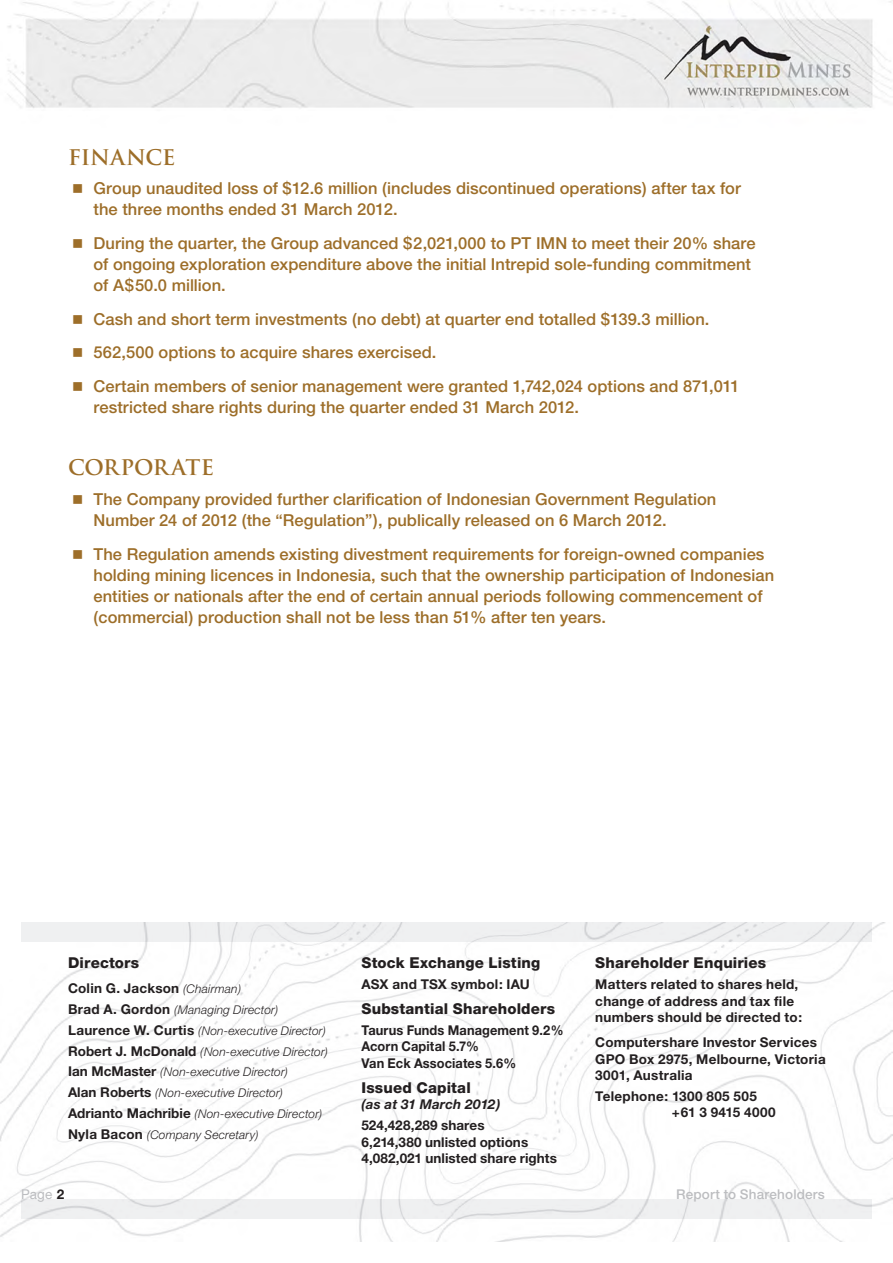
<style>
.page{position:relative;width:893px;height:1263px;background:#fff}
.page>*{position:absolute;margin:0;border:0;box-sizing:border-box;transform-origin:0 0}
.t1{font:700 21px "Trajan Pro";letter-spacing:-.005em;color:#9d6e29}
.t2{font:500 16.5px/21px "Helvetica Neue";letter-spacing:.005em;color:#9d6e29}
.t3{font:800 15px "Helvetica Neue";letter-spacing:.01em;color:#231f20}
.t4{font:700 13.5px/16.5px "Helvetica Neue";letter-spacing:.015em;color:#231f20}
.t5{font:700 13.5px/16.5px "Helvetica Neue";letter-spacing:.015em;color:#231f20;scale:.95 1}
.t6{font:500 13.5px "Helvetica Neue";letter-spacing:.01em;color:#bcbdc0}
.t7{font:italic 700 13.5px "Helvetica Neue";letter-spacing:.005em;color:#231f20}
.t8{font:13.5px "Helvetica Neue";color:#bcbdc0}
.t9{font:italic 300 12px/20.7px "Helvetica Neue";letter-spacing:.015em;color:#231f20}
.s1{font-weight:300;font-style:italic;font-size:12px}
.s2{font-weight:700;font-style:normal;font-size:13.5px}
.s3{font-weight:700;color:#231f20}
</style>
<div class="page">
<img style="left:7px;top:0;width:886px;height:108px">
<img style="left:0;top:923px;width:893px;height:319px">
<p class="t1" style="left:68px;top:144px;width:109px">FINANCE</p>
<p class="t2" style="left:94px;top:178px;width:649px">Group unaudited loss of $12.6 million (includes discontinued operations) after tax for the three months ended 31 March 2012.</p>
<p class="t2" style="left:94px;top:232px;width:664px">During the quarter, the Group advanced $2,021,000 to PT IMN to meet their 20% share of ongoing exploration expenditure above the initial Intrepid sole-funding commitment of A$50.0 million.</p>
<p class="t2" style="left:94px;top:302px;width:648px;line-height:33.8px">Cash and short term investments (no debt) at quarter end totalled $139.3 million.<br>562,500 options to acquire shares exercised.<br>Certain members of senior management were granted 1,742,024 options and 871,011</p>
<p class="t2" style="left:94px;top:397px;width:487px">restricted share rights during the quarter ended 31 March 2012.</p>
<p class="t1" style="left:68px;top:455px;width:148px">CORPORATE</p>
<p class="t2" style="left:94px;top:488px;width:624px">The Company provided further clarification of Indonesian Government Regulation<br>Number 24 of 2012 (the “Regulation”), publically released on 6 March 2012.</p>
<p class="t2" style="left:94px;top:543px;width:682px">The Regulation amends existing divestment requirements for foreign-owned companies holding mining licences in Indonesia, such that the ownership participation of Indonesian entities or nationals after the end of certain annual periods following commencement of (commercial) production shall not be less than 51% after ten years.</p>
<p class="t3" style="left:68px;top:954px;width:73px">Directors</p>
<p class="t4" style="left:68px;top:980px;width:175px">Colin G. Jackson <span class="s1">(Chairman)</span></p>
<p class="t9" style="left:68px;top:999px;width:261px"><span class="s2">Brad A. Gordon</span> (Managing Director)<br><span class="s2">Laurence W. Curtis</span> (Non-executive Director)<br><span class="s2">Robert J. McDonald</span> (Non-executive Director)<br><span class="s2">Ian McMaster</span> (Non-executive Director)<br><span class="s2">Alan Roberts</span> (Non-executive Director)<br><span class="s2">Adrianto Machribie</span> (Non-executive Director)<br><span class="s2">Nyla Bacon</span> (Company Secretary)</p>
<p class="t3" style="left:361px;top:954px;width:180px">Stock Exchange Listing</p>
<p class="t4" style="left:361px;top:976px;width:170px">ASX and TSX symbol: IAU</p>
<p class="t3" style="left:361px;top:1000px;width:195px">Substantial Shareholders</p>
<p class="t5" style="left:361px;top:1021px;width:214px">Taurus Funds Management 9.2%<br>Acorn Capital 5.7%<br>Van Eck Associates 5.6%</p>
<p class="t3" style="left:361px;top:1078px;width:111px">Issued Capital</p>
<p class="t7" style="left:361px;top:1096px;width:140px">(as at 31 March 2012)</p>
<p class="t4" style="left:361px;top:1117px;width:197px">524,428,289 shares<br>6,214,380 unlisted options<br>4,082,021 unlisted share rights</p>
<p class="t3" style="left:595px;top:954px;width:172px">Shareholder Enquiries</p>
<p class="t4" style="left:595px;top:976px;width:208px">Matters related to shares held, change of address and tax file numbers should be directed to:</p>
<p class="t4" style="left:595px;top:1034px;width:232px">Computershare Investor Services<br>GPO Box 2975, Melbourne, Victoria<br>3001, Australia</p>
<p class="t4" style="left:672px;top:1087px;width:105px;text-indent:-77px">Telephone: 1300 805 505 +61 3 9415 4000</p>
<p class="t8" style="left:21px;top:1186px;width:44px">Page <span class="s3">2</span></p>
<p class="t6" style="left:676px;top:1186px;width:150px">Report to Shareholders</p>
</div>
